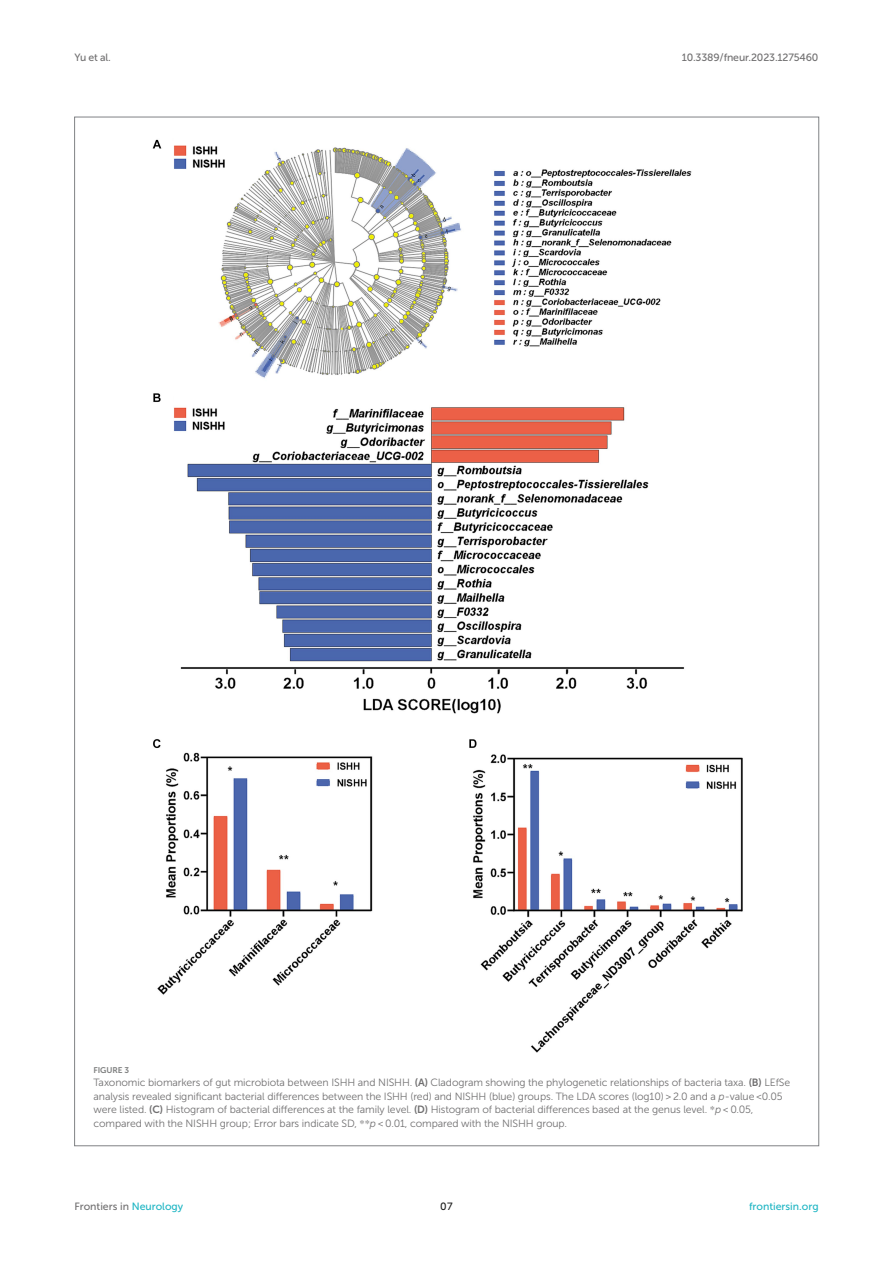
<style>
.page{position:relative;width:893px;height:1263px;background:#fff}
.page>*{position:absolute;margin:0;border:0;box-sizing:border-box;transform-origin:0 0}
.FIG_LEG{font:10.5px/13.5px "Museo Sans 300";letter-spacing:-.01em;color:#706f70}
.t1{font:10.5px "Museo Sans 500";letter-spacing:-.015em;color:#706f70}
.t2{font:10.5px "Museo Sans 500";color:#1db5c3}
.t3{font:10.5px "Museo Sans 500";color:#1b1c1b}
.FIG_HD{font:8.25px "Museo Sans 700";letter-spacing:-.01em;color:#7e7f7f}
.s1{font-family:"Museo Sans 700"}
.s2{font-style:italic}
.s3{font-family:"STIX General"}
.s4{color:#1db5c3}
</style>
<div class="page">
<img style="left:152px;top:139px;width:591px;height:914px">
<p class="t1" style="left:74px;top:51px;width:38px">Yu et al.</p>
<p class="t1" style="left:682px;top:51px;width:138px">10.3389/fneur.2023.1275460</p>
<p class="FIG_HD" style="left:94px;top:1065px;width:37px">FIGURE 3</p>
<p class="FIG_LEG" style="left:94px;top:1076px;width:698px">Taxonomic biomarkers of gut microbiota between ISHH and NISHH. <span class="s1">(A)</span> Cladogram showing the phylogenetic relationships of bacteria taxa. <span class="s1">(B)</span> LEfSe analysis revealed significant bacterial differences between the ISHH (red) and NISHH (blue) groups. The LDA scores (log10) &gt; 2.0 and a <span class="s2">p</span>-value &lt;0.05 were listed. <span class="s1">(C)</span> Histogram of bacterial differences at the family level. <span class="s1">(D)</span> Histogram of bacterial differences based at the genus level. <span class="s3">*</span><span class="s2">p</span> &lt; 0.05, compared with the NISHH group; Error bars indicate SD, <span class="s3">**</span><span class="s2">p</span> &lt; 0.01, compared with the NISHH group.</p>
<p class="t1" style="left:74px;top:1200px;width:110px">Frontiers in <span class="s4">Neurology</span></p>
<p class="t3" style="left:440px;top:1200px;width:14px">07</p>
<p class="t2" style="left:749px;top:1200px;width:71px">frontiersin.org</p>
</div>
